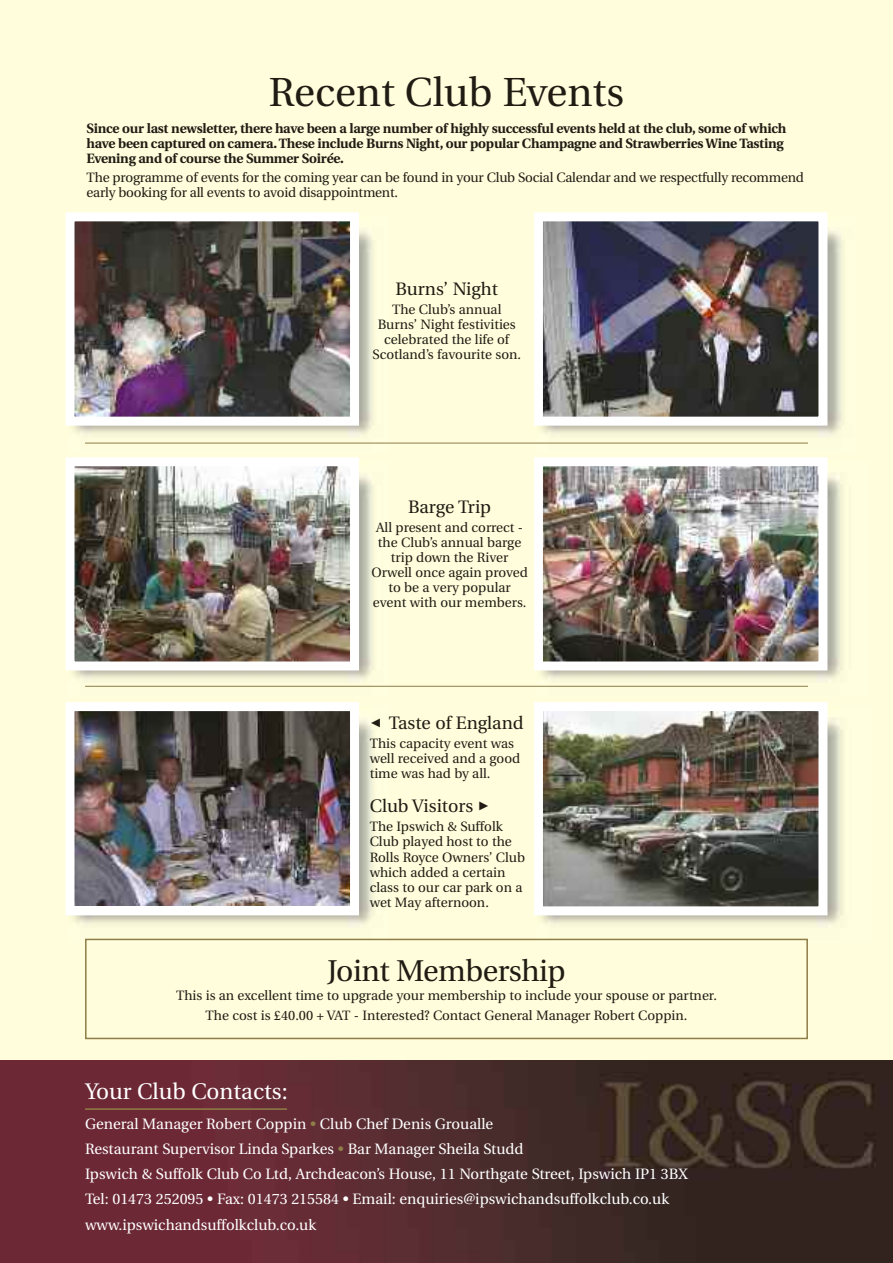
<style>
.page{position:relative;width:893px;height:1263px;background:#fffddc}
.page>*{position:absolute;margin:0;border:0;box-sizing:border-box;transform-origin:0 0}
.t1{font:40.5px "Utopia";color:#201c14}
.t2{font:30px "Utopia";letter-spacing:-.015em;color:#201c14}
.t3{font:22.5px "Utopia";color:#fff}
.t4{font:18px "Utopia";color:#201c14}
.t5{font:15px/25.2px "Utopia";color:#fff}
.t6{font:13.5px/15px "Utopia";color:#201c14;text-align:center}
.t7{font:700 13.5px/15px "Utopia";letter-spacing:-.015em;color:#201c14}
.s1{color:#8e7d47}
</style>
<div class="page">
<img style="left:73px;top:230px;width:315px;height:213px">
<img style="left:75px;top:222px;width:274px;height:194px">
<div style="left:65px;top:212px;width:294px;height:214px;border:9px solid #fff"></div>
<img style="left:537px;top:216px;width:305px;height:227px">
<img style="left:544px;top:222px;width:273px;height:194px">
<div style="left:534px;top:212px;width:293px;height:214px;border:9px solid #fff"></div>
<img style="left:68px;top:475px;width:320px;height:211px">
<img style="left:73px;top:720px;width:315px;height:219px">
<img style="left:75px;top:467px;width:274px;height:193px">
<div style="left:65px;top:457px;width:294px;height:213px;border:9px solid #fff"></div>
<img style="left:75px;top:712px;width:274px;height:193px">
<div style="left:65px;top:702px;width:294px;height:213px;border:9px solid #fff"></div>
<img style="left:537px;top:461px;width:305px;height:225px">
<img style="left:537px;top:706px;width:306px;height:233px">
<img style="left:544px;top:467px;width:273px;height:193px">
<div style="left:534px;top:457px;width:293px;height:213px;border:9px solid #fff"></div>
<img style="left:544px;top:712px;width:273px;height:193px">
<div style="left:534px;top:702px;width:293px;height:213px;border:9px solid #fff"></div>
<div style="left:85px;top:939px;width:723px;height:100px;border:2px solid #8e7d47"></div>
<img style="left:0;top:1060px;width:893px;height:203px">
<hr style="left:85px;top:1108px;width:202px;height:2px;background:#8e7d47">
<hr style="left:85px;top:443px;width:723px;height:1px;background:#8e7d47">
<hr style="left:85px;top:686px;width:723px;height:1px;background:#8e7d47">
<svg style="left:371px;top:720px;width:9px;height:7px"></svg>
<h1 class="t1" style="left:269px;top:76px;width:357px">Recent Club Events</h1>
<p class="t7" style="left:87px;top:122px;width:701px">Since our last newsletter, there have been a large number of highly successful events held at the club, some of which have been captured on camera.These include Burns Night, our popular Champagne and StrawberriesWine Tasting<br>Evening and of course the Summer Soirée.</p>
<p class="t6" style="left:87px;top:172px;width:719px;text-align:left">The programme of events for the coming year can be found in your Club Social Calendar and we respectfully recommend early booking for all events to avoid disappointment.</p>
<h3 class="t4" style="left:395px;top:281px;width:104px">Burns’ Night</h3>
<p class="t6" style="left:372px;top:303px;width:150px">The Club’s annual<br>Burns’ Night festivities celebrated the life of<br>Scotland’s favourite son.</p>
<h3 class="t4" style="left:408px;top:500px;width:85px">Barge Trip</h3>
<p class="t6" style="left:371px;top:521px;width:158px">All present and correct - the Club’s annual barge trip down the River<br>Orwell once again proved to be a very popular event with our members.</p>
<h3 class="t4" style="left:389px;top:716px;width:136px">Taste of England</h3>
<p class="t6" style="left:370px;top:737px;width:152px;text-align:left">This capacity event was well received and a good time was had by all.</p>
<h3 class="t4" style="left:370px;top:799px;width:122px">Club Visitors ✓</h3>
<p class="t6" style="left:370px;top:820px;width:157px;text-align:left">The Ipswich &amp; Suffolk<br>Club played host to the<br>Rolls Royce Owners’ Club which added a certain class to our car park on a wet May afternoon.</p>
<h2 class="t2" style="left:327px;top:959px;width:240px">Joint Membership</h2>
<p class="t6" style="left:176px;top:987px;width:542px;line-height:19.2px">This is an excellent time to upgrade your membership to include your spouse or partner.<br>The cost is £40.00 + VAT - Interested? Contact General Manager Robert Coppin.</p>
<h3 class="t3" style="left:85px;top:1082px;width:204px">Your Club Contacts:</h3>
<p class="t5" style="left:85px;top:1112px;width:604px">General Manager Robert Coppin <span class="s1">•</span> Club Chef Denis Groualle<br>Restaurant Supervisor Linda Sparkes <span class="s1">•</span> Bar Manager Sheila Studd<br>Ipswich &amp; Suffolk Club Co Ltd, Archdeacon’s House, 11 Northgate Street, Ipswich IP1 3BX Tel: 01473 252095 • Fax: 01473 215584 • Email: enquiries@ipswichandsuffolkclub.co.uk www.ipswichandsuffolkclub.co.uk</p>
</div>
